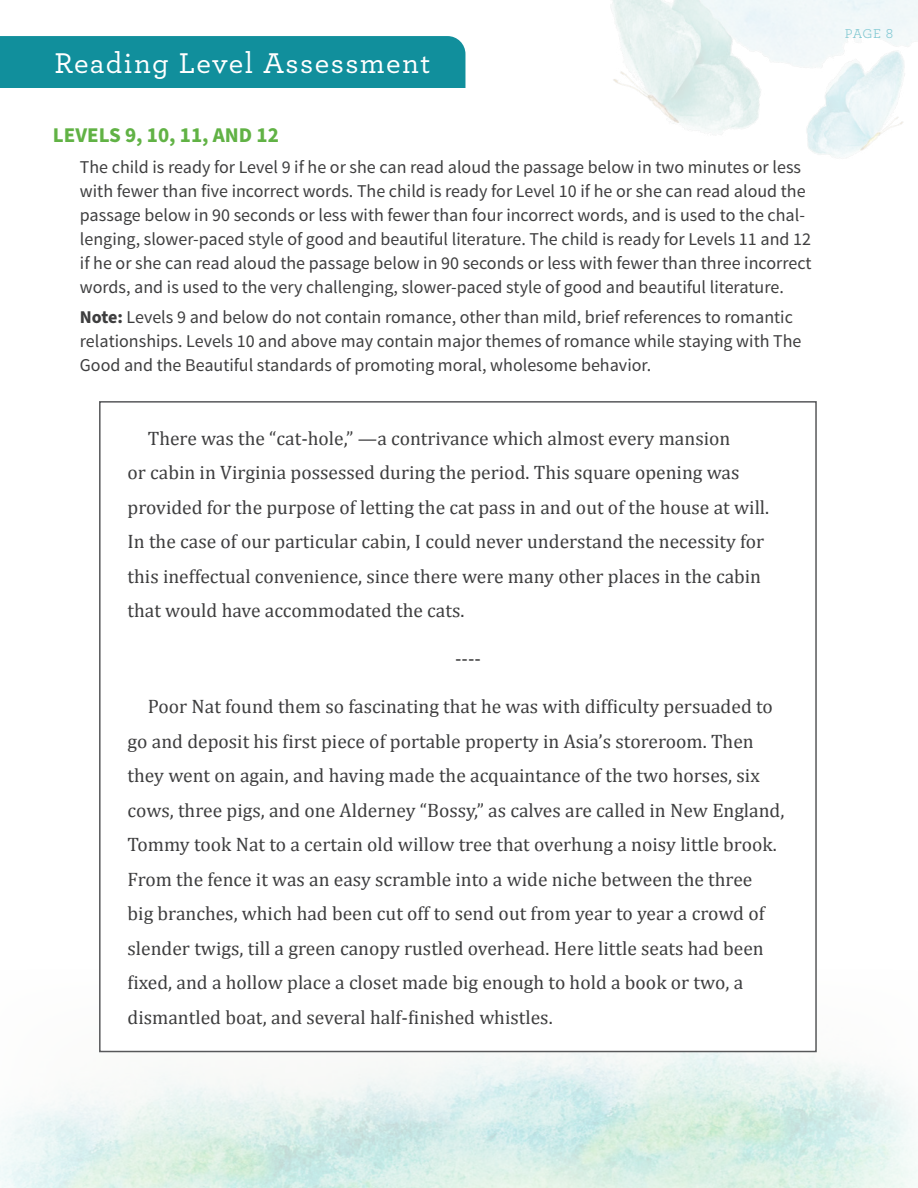
<style>
.page{position:relative;width:918px;height:1188px;background:#fff}
.page>*{position:absolute;margin:0;border:0;box-sizing:border-box;transform-origin:0 0}
.t1{font:500 30px "Archer";letter-spacing:.045em;color:#fff}
.t2{font:700 21px "Source Sans Pro";color:#61b245}
.t3{font:19.5px/34.5px "Cambria";color:#3e3e3f}
.t4{font:18px/24px "Source Sans Pro";color:#3e3e3f}
.t5{font:13.5px "Archer";color:#75c5d0}
.s1{font-weight:700}
</style>
<div class="page">
<div style="left:0;top:36px;width:465px;height:52px;background:#118f9c"></div>
<img style="left:0;top:1052px;width:918px;height:136px">
<img style="left:611px;top:0;width:307px;height:158px">
<h1 class="t1" style="left:55px;top:49px;width:378px">Reading Level Assessment</h1>
<p class="t2" style="left:53px;top:128px;width:227px">LEVELS 9, 10, 11, AND 12</p>
<p class="t4" style="left:80px;top:156px;width:733px">The child is ready for Level 9 if he or she can read aloud the passage below in two minutes or less with fewer than five incorrect words. The child is ready for Level 10 if he or she can read aloud the passage below in 90 seconds or less with fewer than four incorrect words, and is used to the chal&shy;lenging, slower-paced style of good and beautiful literature. The child is ready for Levels 11 and 12 if he or she can read aloud the passage below in 90 seconds or less with fewer than three incorrect words, and is used to the very challenging, slower-paced style of good and beautiful literature.</p>
<p class="t4" style="left:80px;top:307px;width:723px"><span class="s1">Note:</span> Levels 9 and below do not contain romance, other than mild, brief references to romantic relationships. Levels 10 and above may contain major themes of romance while staying with The<br>Good and the Beautiful standards of promoting moral, wholesome behavior.</p>
<p class="t3" style="left:128px;top:421px;width:643px;text-indent:20px">There was the “cat-hole,” —a contrivance which almost every mansion<br>or cabin in Virginia possessed during the period. This square opening was provided for the purpose of letting the cat pass in and out of the house at will.<br>In the case of our particular cabin, I could never understand the necessity for this ineffectual convenience, since there were many other places in the cabin that would have accommodated the cats.</p>
<p class="t3" style="left:455px;top:643px;width:27px">----</p>
<p class="t3" style="left:128px;top:689px;width:658px;text-indent:20px">Poor Nat found them so fascinating that he was with difficulty persuaded to go and deposit his first piece of portable property in Asia’s storeroom. Then they went on again, and having made the acquaintance of the two horses, six cows, three pigs, and one Alderney “Bossy,” as calves are called in New England, Tommy took Nat to a certain old willow tree that overhung a noisy little brook.<br>From the fence it was an easy scramble into a wide niche between the three<br>big branches, which had been cut off to send out from year to year a crowd of slender twigs, till a green canopy rustled overhead. Here little seats had been fixed, and a hollow place a closet made big enough to hold a book or two, a dismantled boat, and several half-finished whistles.</p>
<p class="t5" style="left:845px;top:27px;width:50px">PAGE 8</p>
</div>
